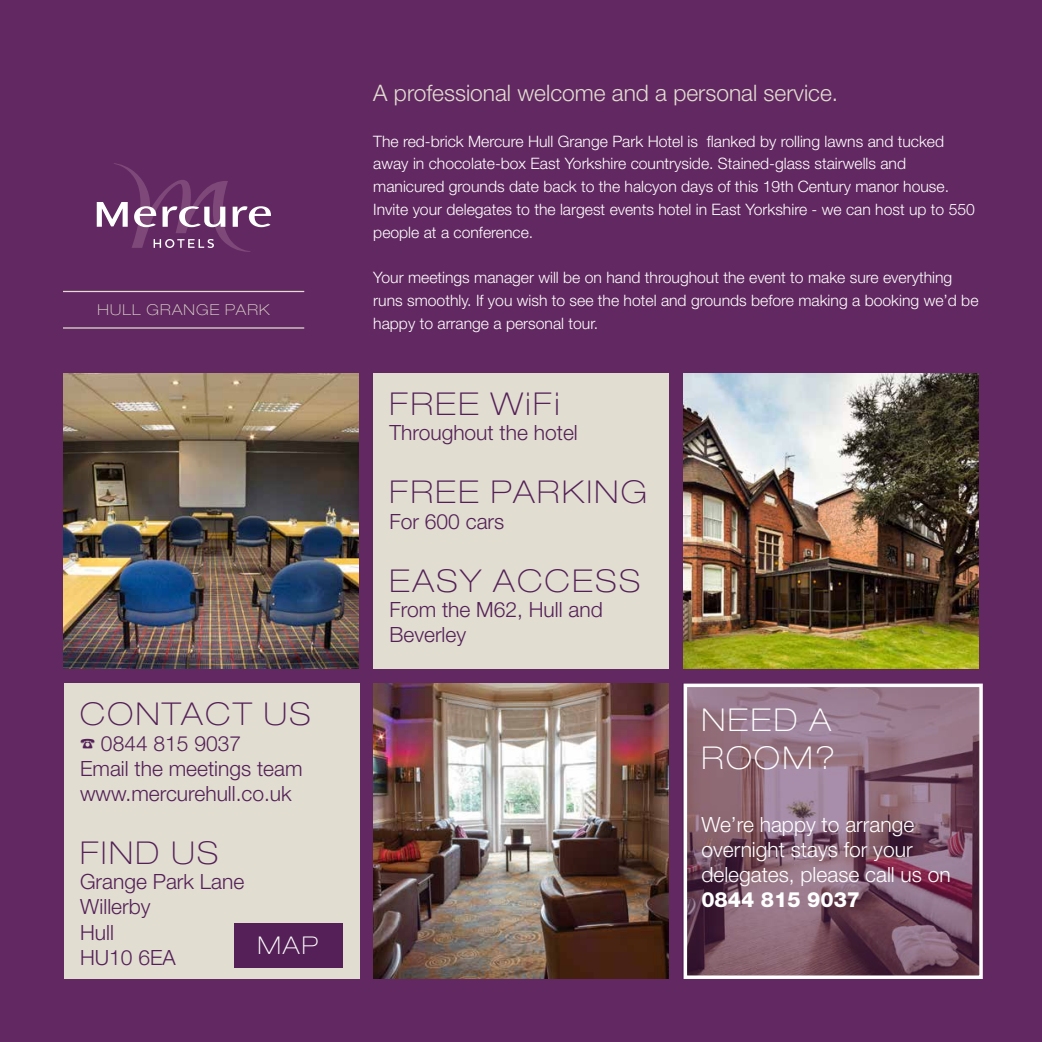
<style>
.page{position:relative;width:1042px;height:1042px;background:#622861}
.page>*{position:absolute;margin:0;border:0;box-sizing:border-box;transform-origin:0 0}
.t1{font:100 expanded 31.5px "Helvetica Neue";letter-spacing:.08em;color:#542057}
.t2{font:100 expanded 31.5px/37.8px "Helvetica Neue";letter-spacing:.08em;color:#fff}
.t3{font:100 expanded 24.5px "Helvetica Neue";color:#fff}
.t4{font:300 22.75px "Helvetica Neue";color:#e1ddd1}
.t5{font:300 21px/25.2px "Helvetica Neue";color:#542057}
.t6{font:300 21px/25.2px "Helvetica Neue";color:#fff}
.t7{font:800 21px "Helvetica Neue";color:#fff}
.t8{font:300 15.75px/22.8px "Helvetica Neue";color:#fff}
.t9{font:100 expanded 15.05px "Helvetica Neue";letter-spacing:.08em;color:#e1ddd1}
</style>
<div class="page">
<img style="left:63px;top:373px;width:295px;height:296px">
<img style="left:683px;top:373px;width:296px;height:296px">
<img style="left:373px;top:683px;width:296px;height:296px">
<div style="left:373px;top:373px;width:296px;height:296px;background:#e1ddd1"></div>
<div style="left:64px;top:683px;width:295px;height:296px;background:#e1ddd1"></div>
<hr style="left:63px;top:291px;width:241px;height:1px;background:#e1ddd1">
<hr style="left:63px;top:327px;width:241px;height:2px;background:#e1ddd1">
<img style="left:688px;top:688px;width:290px;height:286px">
<div style="left:683px;top:683px;width:300px;height:296px;border:4px solid #fff"></div>
<div style="left:234px;top:923px;width:109px;height:44px;background:#542057"></div>
<svg style="left:97px;top:163px;width:174px;height:89px"></svg>
<p class="t9" style="left:97px;top:301px;width:174px">HULL GRANGE PARK</p>
<h1 class="t1" style="left:80px;top:695px;width:232px">CONTACT US</h1>
<h3 class="t5" style="left:80px;top:730px;width:224px;text-indent:21px">0844 815 9037<br>Email the meetings team www.mercurehull.co.uk</h3>
<h1 class="t1" style="left:80px;top:834px;width:140px">FIND US</h1>
<h3 class="t5" style="left:80px;top:868px;width:166px">Grange Park Lane<br>Willerby<br>Hull<br>HU10 6EA</h3>
<h2 class="t3" style="left:257px;top:930px;width:62px">MAP</h2>
<h3 class="t4" style="left:373px;top:79px;width:466px">A professional welcome and a personal service.</h3>
<p class="t8" style="left:373px;top:129px;width:603px">The red-brick Mercure Hull Grange Park Hotel is flanked by rolling lawns and tucked away in chocolate-box East Yorkshire countryside. Stained-glass stairwells and manicured grounds date back to the halcyon days of this 19th Century manor house.<br>Invite your delegates to the largest events hotel in East Yorkshire - we can host up to 550 people at a conference.</p>
<p class="t8" style="left:373px;top:266px;width:607px">Your meetings manager will be on hand throughout the event to make sure everything runs smoothly. If you wish to see the hotel and grounds before making a booking we’d be happy to arrange a personal tour.</p>
<h1 class="t1" style="left:389px;top:385px;width:172px">FREE WiFi</h1>
<h3 class="t5" style="left:389px;top:420px;width:190px">Throughout the hotel</h3>
<h1 class="t1" style="left:389px;top:473px;width:259px">FREE PARKING</h1>
<h3 class="t5" style="left:389px;top:508px;width:116px">For 600 cars</h3>
<h1 class="t1" style="left:389px;top:561px;width:252px">EASY ACCESS</h1>
<h3 class="t5" style="left:389px;top:596px;width:215px">From the M62, Hull and<br>Beverley</h3>
<h1 class="t2" style="left:701px;top:700px;width:135px">NEED A<br>ROOM?</h1>
<h3 class="t6" style="left:701px;top:811px;width:251px">We’re happy to arrange overnight stays for your delegates, please call us on</h3>
<h3 class="t7" style="left:701px;top:887px;width:160px">0844 815 9037</h3>
</div>
